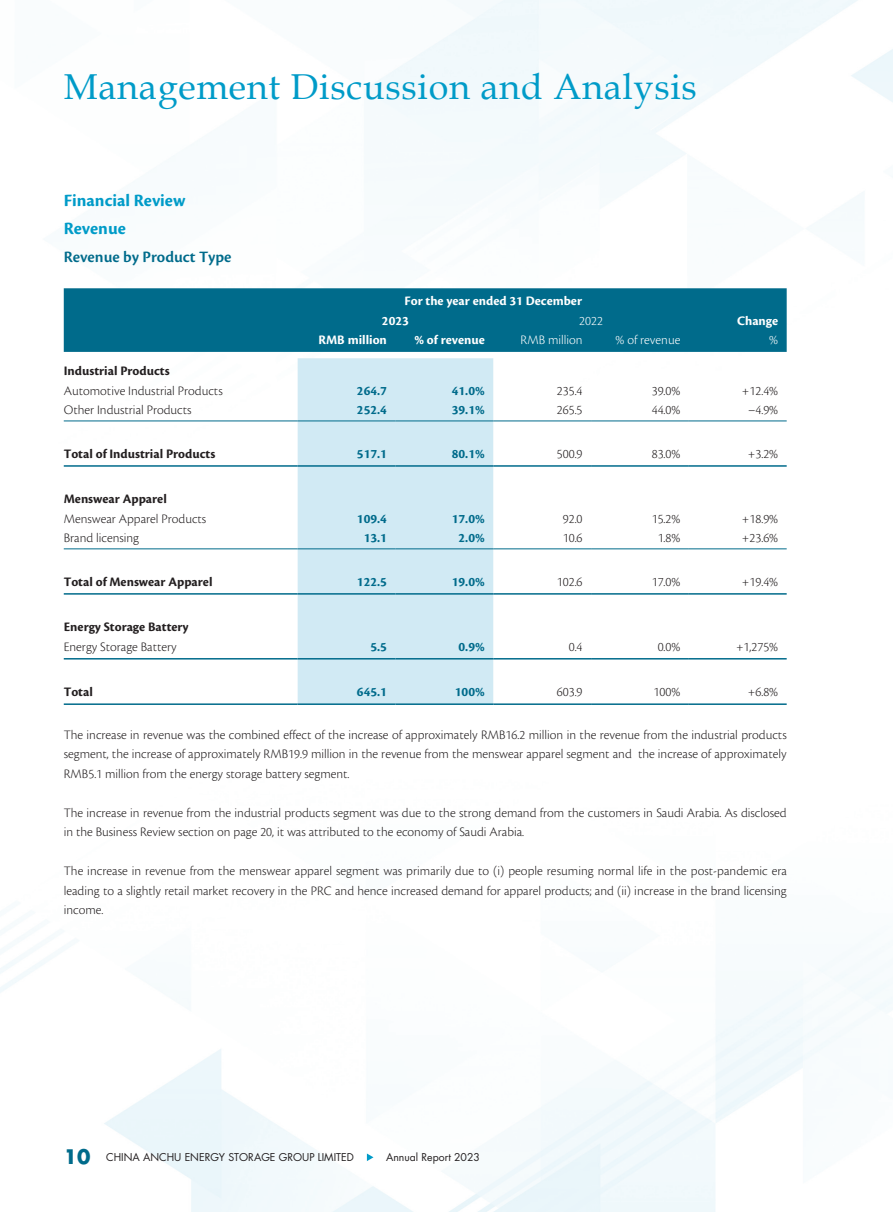
<style>
.page{position:relative;width:893px;height:1212px;background:#fff}
.page>*{position:absolute;margin:0;border:0;box-sizing:border-box;transform-origin:0 0}
.t1{font:36px "Book Antiqua";letter-spacing:.02em;color:#009bc8}
._01_H1{font:700 18px "Cronos Pro";color:#009bc8}
._02_H2{font:600 16.5px "Cronos Pro";color:#006b8b}
._00_txt{font:300 13.5px/19.5px "Cronos Pro";color:#231f20;text-align:justify}
._50_Table_txt{font:300 13.5px "Cronos Pro";color:#231f20}
._50_Table_txt-2{font:700 13.5px "Cronos Pro";color:#231f20}
._50_Table_txt-3{font:700 13.5px "Cronos Pro";color:#006b8b}
._50_Table_txt-4{font:700 13.5px "Cronos Pro";color:#fff}
._50_Table_txt-5{font:300 13.5px "Cronos Pro";color:#fff}
.t2{font:10.5px "Futura Std";color:#231f20}
.s1{font-weight:700;font-size:19.5px;color:#006b8b}
</style>
<div class="page">
<svg style="left:367px;top:1153px;width:6px;height:8px"></svg>
<div style="left:64px;top:288px;width:723px;height:64px;background:#006b8b"></div>
<div style="left:298px;top:358px;width:195px;height:345px;background:#d1eaf4"></div>
<hr style="left:64px;top:420px;width:234px;height:1px;background:#006b8b">
<hr style="left:298px;top:420px;width:97px;height:1px;background:#006b8b">
<hr style="left:395px;top:420px;width:98px;height:1px;background:#006b8b">
<hr style="left:493px;top:420px;width:98px;height:1px;background:#006b8b">
<hr style="left:591px;top:420px;width:98px;height:1px;background:#006b8b">
<hr style="left:689px;top:420px;width:98px;height:1px;background:#006b8b">
<hr style="left:64px;top:465px;width:234px;height:2px;background:#006b8b">
<hr style="left:298px;top:465px;width:97px;height:2px;background:#006b8b">
<hr style="left:395px;top:465px;width:98px;height:2px;background:#006b8b">
<hr style="left:493px;top:465px;width:98px;height:2px;background:#006b8b">
<hr style="left:591px;top:465px;width:98px;height:2px;background:#006b8b">
<hr style="left:689px;top:465px;width:98px;height:2px;background:#006b8b">
<hr style="left:64px;top:548px;width:234px;height:1px;background:#006b8b">
<hr style="left:298px;top:548px;width:97px;height:1px;background:#006b8b">
<hr style="left:395px;top:548px;width:98px;height:1px;background:#006b8b">
<hr style="left:493px;top:548px;width:98px;height:1px;background:#006b8b">
<hr style="left:591px;top:548px;width:98px;height:1px;background:#006b8b">
<hr style="left:689px;top:548px;width:98px;height:1px;background:#006b8b">
<hr style="left:64px;top:593px;width:234px;height:2px;background:#006b8b">
<hr style="left:298px;top:593px;width:97px;height:2px;background:#006b8b">
<hr style="left:395px;top:593px;width:98px;height:2px;background:#006b8b">
<hr style="left:493px;top:593px;width:98px;height:2px;background:#006b8b">
<hr style="left:591px;top:593px;width:98px;height:2px;background:#006b8b">
<hr style="left:689px;top:593px;width:98px;height:2px;background:#006b8b">
<hr style="left:64px;top:658px;width:234px;height:1px;background:#006b8b">
<hr style="left:298px;top:658px;width:97px;height:1px;background:#006b8b">
<hr style="left:395px;top:658px;width:98px;height:1px;background:#006b8b">
<hr style="left:493px;top:658px;width:98px;height:1px;background:#006b8b">
<hr style="left:591px;top:658px;width:98px;height:1px;background:#006b8b">
<hr style="left:689px;top:658px;width:98px;height:1px;background:#006b8b">
<hr style="left:64px;top:703px;width:234px;height:2px;background:#006b8b">
<hr style="left:298px;top:703px;width:97px;height:2px;background:#006b8b">
<hr style="left:395px;top:703px;width:98px;height:2px;background:#006b8b">
<hr style="left:493px;top:703px;width:98px;height:2px;background:#006b8b">
<hr style="left:591px;top:703px;width:98px;height:2px;background:#006b8b">
<hr style="left:689px;top:703px;width:98px;height:2px;background:#006b8b">
<h1 class="t1" style="left:64px;top:62px;width:635px">Management Discussion and Analysis</h1>
<p class="_01_H1" style="left:64px;top:190px;width:123px">Financial Review</p>
<p class="_01_H1" style="left:64px;top:218px;width:64px">Revenue</p>
<p class="_02_H2" style="left:64px;top:247px;width:169px">Revenue by Product Type</p>
<p class="_50_Table_txt-4" style="left:404px;top:293px;width:179px">For the year ended 31 December</p>
<p class="_50_Table_txt-4" style="left:382px;top:313px;width:28px">2023</p>
<p class="_50_Table_txt-5" style="left:579px;top:313px;width:25px">2022</p>
<p class="_50_Table_txt-4" style="left:737px;top:313px;width:43px">Change</p>
<p class="_50_Table_txt-4" style="left:319px;top:332px;width:70px">RMB million</p>
<p class="_50_Table_txt-4" style="left:414px;top:332px;width:72px">% of revenue</p>
<p class="_50_Table_txt-5" style="left:520px;top:332px;width:64px">RMB million</p>
<p class="_50_Table_txt-5" style="left:616px;top:332px;width:66px">% of revenue</p>
<p class="_50_Table_txt-5" style="left:769px;top:332px;width:10px">%</p>
<p class="_50_Table_txt-2" style="left:64px;top:363px;width:107px">Industrial Products</p>
<p class="_50_Table_txt" style="left:64px;top:383px;width:160px">Automotive Industrial Products</p>
<p class="_50_Table_txt-3" style="left:357px;top:383px;width:31px">264.7</p>
<p class="_50_Table_txt-3" style="left:452px;top:383px;width:34px">41.0%</p>
<p class="_50_Table_txt" style="left:557px;top:383px;width:27px">235.4</p>
<p class="_50_Table_txt" style="left:652px;top:383px;width:30px">39.0%</p>
<p class="_50_Table_txt" style="left:742px;top:383px;width:38px">+12.4%</p>
<p class="_50_Table_txt" style="left:64px;top:402px;width:129px">Other Industrial Products</p>
<p class="_50_Table_txt-3" style="left:357px;top:402px;width:31px">252.4</p>
<p class="_50_Table_txt-3" style="left:452px;top:402px;width:34px">39.1%</p>
<p class="_50_Table_txt" style="left:557px;top:402px;width:27px">265.5</p>
<p class="_50_Table_txt" style="left:652px;top:402px;width:30px">44.0%</p>
<p class="_50_Table_txt" style="left:748px;top:402px;width:32px">–4.9%</p>
<p class="_50_Table_txt-2" style="left:64px;top:446px;width:153px">Total of Industrial Products</p>
<p class="_50_Table_txt-3" style="left:357px;top:446px;width:31px">517.1</p>
<p class="_50_Table_txt-3" style="left:452px;top:446px;width:34px">80.1%</p>
<p class="_50_Table_txt" style="left:557px;top:446px;width:27px">500.9</p>
<p class="_50_Table_txt" style="left:652px;top:446px;width:30px">83.0%</p>
<p class="_50_Table_txt" style="left:748px;top:446px;width:32px">+3.2%</p>
<p class="_50_Table_txt-2" style="left:64px;top:491px;width:105px">Menswear Apparel</p>
<p class="_50_Table_txt" style="left:64px;top:511px;width:144px">Menswear Apparel Products</p>
<p class="_50_Table_txt-3" style="left:357px;top:511px;width:31px">109.4</p>
<p class="_50_Table_txt-3" style="left:452px;top:511px;width:34px">17.0%</p>
<p class="_50_Table_txt" style="left:563px;top:511px;width:21px">92.0</p>
<p class="_50_Table_txt" style="left:652px;top:511px;width:30px">15.2%</p>
<p class="_50_Table_txt" style="left:742px;top:511px;width:38px">+18.9%</p>
<p class="_50_Table_txt" style="left:64px;top:530px;width:77px">Brand licensing</p>
<p class="_50_Table_txt-3" style="left:364px;top:530px;width:25px">13.1</p>
<p class="_50_Table_txt-3" style="left:458px;top:530px;width:28px">2.0%</p>
<p class="_50_Table_txt" style="left:563px;top:530px;width:21px">10.6</p>
<p class="_50_Table_txt" style="left:658px;top:530px;width:24px">1.8%</p>
<p class="_50_Table_txt" style="left:742px;top:530px;width:38px">+23.6%</p>
<p class="_50_Table_txt-2" style="left:64px;top:574px;width:150px">Total of Menswear Apparel</p>
<p class="_50_Table_txt-3" style="left:357px;top:574px;width:31px">122.5</p>
<p class="_50_Table_txt-3" style="left:452px;top:574px;width:34px">19.0%</p>
<p class="_50_Table_txt" style="left:557px;top:574px;width:27px">102.6</p>
<p class="_50_Table_txt" style="left:652px;top:574px;width:30px">17.0%</p>
<p class="_50_Table_txt" style="left:742px;top:574px;width:38px">+19.4%</p>
<p class="_50_Table_txt-2" style="left:64px;top:619px;width:126px">Energy Storage Battery</p>
<p class="_50_Table_txt" style="left:64px;top:639px;width:114px">Energy Storage Battery</p>
<p class="_50_Table_txt-3" style="left:370px;top:639px;width:18px">5.5</p>
<p class="_50_Table_txt-3" style="left:458px;top:639px;width:28px">0.9%</p>
<p class="_50_Table_txt" style="left:569px;top:639px;width:15px">0.4</p>
<p class="_50_Table_txt" style="left:658px;top:639px;width:24px">0.0%</p>
<p class="_50_Table_txt" style="left:736px;top:639px;width:44px">+1,275%</p>
<p class="_50_Table_txt-2" style="left:64px;top:684px;width:31px">Total</p>
<p class="_50_Table_txt-3" style="left:357px;top:684px;width:31px">645.1</p>
<p class="_50_Table_txt-3" style="left:455px;top:684px;width:31px">100%</p>
<p class="_50_Table_txt" style="left:557px;top:684px;width:27px">603.9</p>
<p class="_50_Table_txt" style="left:654px;top:684px;width:28px">100%</p>
<p class="_50_Table_txt" style="left:748px;top:684px;width:32px">+6.8%</p>
<p class="_00_txt" style="left:64px;top:725px;width:724px">The increase in revenue was the combined effect of the increase of approximately RMB16.2 million in the revenue from the industrial products segment, the increase of approximately RMB19.9 million in the revenue from the menswear apparel segment and the increase of approximately RMB5.1 million from the energy storage battery segment.</p>
<p class="_00_txt" style="left:64px;top:803px;width:724px">The increase in revenue from the industrial products segment was due to the strong demand from the customers in Saudi Arabia. As disclosed in the Business Review section on page 20, it was attributed to the economy of Saudi Arabia.</p>
<p class="_00_txt" style="left:64px;top:861px;width:725px">The increase in revenue from the menswear apparel segment was primarily due to (i) people resuming normal life in the post-pandemic era leading to a slightly retail market recovery in the PRC and hence increased demand for apparel products; and (ii) increase in the brand licensing income.</p>
<p class="t2" style="left:64px;top:1150px;width:292px"><span class="s1">10</span> CHINA ANCHU ENERGY STORAGE GROUP LIMITED</p>
<p class="t2" style="left:386px;top:1150px;width:95px">Annual Report 2023</p>
</div>
